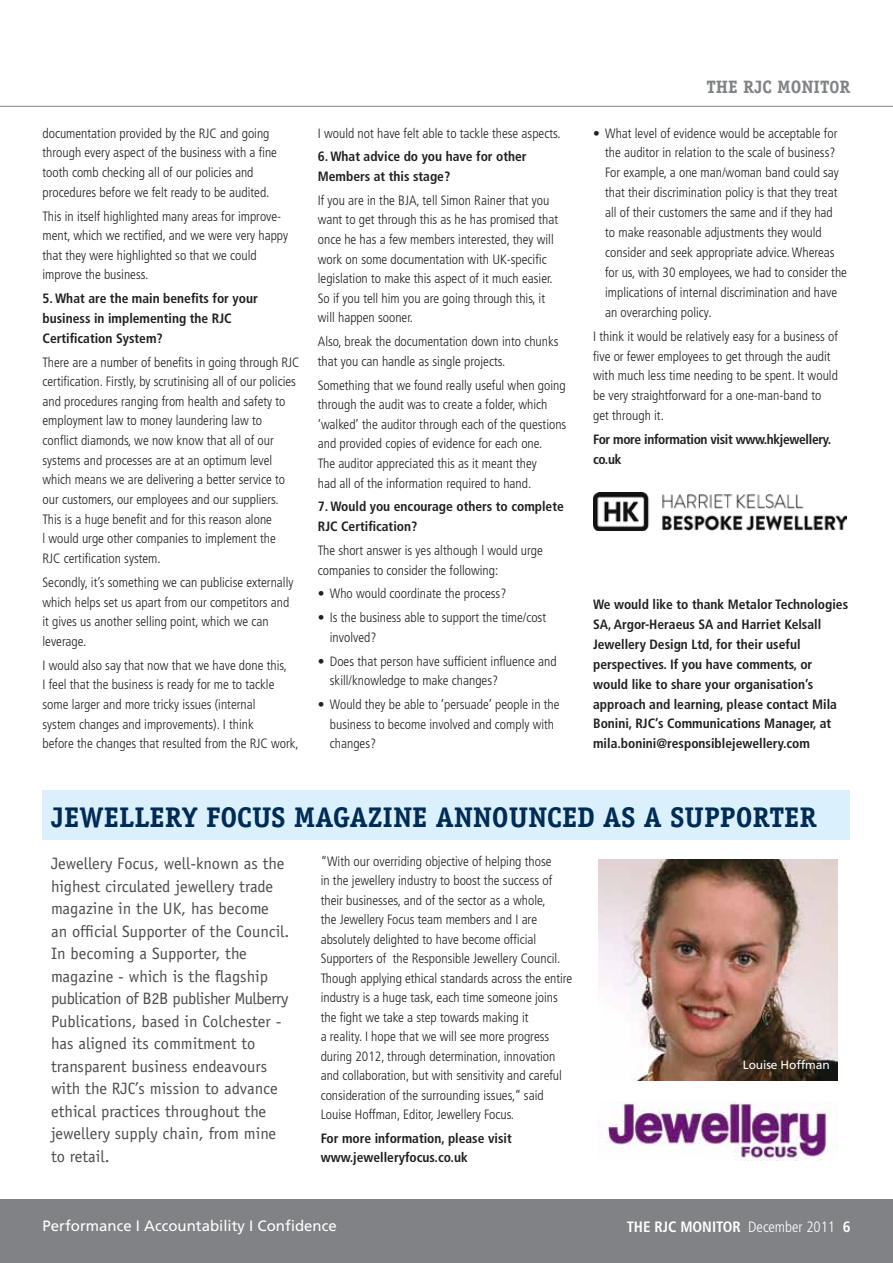
<style>
.page{position:relative;width:893px;height:1263px;background:#fff}
.page>*{position:absolute;margin:0;border:0;box-sizing:border-box;transform-origin:0 0}
.t1{font:700 28.5px "Officina Serif";color:#002b54}
.t2{font:700 18px "Officina Serif";color:#808285}
.t3{font:16.5px/22.5px "Officina Sans";color:#4d4d4f}
.t4{font:15px "Frutiger";color:#fff}
.t5{font:700 condensed 15px "Frutiger";color:#fff}
.t6{font:300 condensed 13.5px/19.6px "Frutiger";color:#231f20}
.t7{font:700 condensed 13.5px/20px "Frutiger";color:#231f20}
.t8{font:700 condensed 13.5px/20px "Frutiger";letter-spacing:-.025em;color:#231f20}
.t9{font:12px "Frutiger";letter-spacing:-.01em;color:#fff}
.s1{font-weight:300}
</style>
<div class="page">
<div style="left:0;top:1199px;width:893px;height:64px;background:#808285"></div>
<hr style="left:0;top:106px;width:893px;height:1px;background:#808285">
<img style="left:593px;top:492px;width:254px;height:39px">
<img style="left:606px;top:1102px;width:232px;height:58px">
<img style="left:599px;top:859px;width:239px;height:221px">
<div style="left:43px;top:790px;width:807px;height:50px;background:#daf1fd"></div>
<p class="t6" style="left:43px;top:123px;width:236px">documentation provided by the RJC and going through every aspect of the business with a fine tooth comb checking all of our policies and procedures before we felt ready to be audited.</p>
<p class="t6" style="left:43px;top:206px;width:247px">This in itself highlighted many areas for improve&shy;ment, which we rectified, and we were very happy that they were highlighted so that we could improve the business.</p>
<p class="t7" style="left:43px;top:289px;width:217px">5. What are the main benefits for your business in implementing the RJC<br>Certification System?</p>
<p class="t6" style="left:43px;top:352px;width:258px">There are a number of benefits in going through RJC certification. Firstly, by scrutinising all of our policies and procedures ranging from health and safety to employment law to money laundering law to conflict diamonds, we now know that all of our systems and processes are at an optimum level which means we are delivering a better service to our customers, our employees and our suppliers.<br>This is a huge benefit and for this reason alone<br>l would urge other companies to implement the<br>RJC certification system.</p>
<p class="t6" style="left:43px;top:573px;width:252px">Secondly, it’s something we can publicise externally which helps set us apart from our competitors and it gives us another selling point, which we can leverage.</p>
<p class="t6" style="left:43px;top:655px;width:258px">I would also say that now that we have done this,<br>I feel that the business is ready for me to tackle some larger and more tricky issues (internal<br>system changes and improvements). I think<br>before the changes that resulted from the RJC work,</p>
<p class="t6" style="left:318px;top:123px;width:244px">I would not have felt able to tackle these aspects.</p>
<p class="t7" style="left:318px;top:147px;width:210px">6. What advice do you have for other<br>Members at this stage?</p>
<p class="t6" style="left:318px;top:191px;width:242px">If you are in the BJA, tell Simon Rainer that you want to get through this as he has promised that once he has a few members interested, they will work on some documentation with UK-specific legislation to make this aspect of it much easier.<br>So if you tell him you are going through this, it will happen sooner.</p>
<p class="t6" style="left:318px;top:332px;width:242px">Also, break the documentation down into chunks that you can handle as single projects.</p>
<p class="t6" style="left:318px;top:375px;width:250px">Something that we found really useful when going through the audit was to create a folder, which ‘walked’ the auditor through each of the questions and provided copies of evidence for each one.<br>The auditor appreciated this as it meant they<br>had all of the information required to hand.</p>
<p class="t7" style="left:318px;top:497px;width:248px">7. Would you encourage others to complete<br>RJC Certification?</p>
<p class="t6" style="left:318px;top:541px;width:226px">The short answer is yes although l would urge companies to consider the following:</p>
<p class="t6" style="left:318px;top:584px;width:190px">• Who would coordinate the process?</p>
<p class="t6" style="left:330px;top:608px;width:218px;text-indent:-12px">• Is the business able to support the time/cost involved?</p>
<p class="t6" style="left:330px;top:651px;width:228px;text-indent:-12px">• Does that person have sufficient influence and skill/knowledge to make changes?</p>
<p class="t6" style="left:330px;top:695px;width:231px;text-indent:-12px">• Would they be able to ‘persuade’ people in the business to become involved and comply with changes?</p>
<h2 class="t2" style="left:706px;top:75px;width:146px">THE RJC MONIT0R</h2>
<p class="t6" style="left:605px;top:123px;width:243px;text-indent:-12px">• What level of evidence would be acceptable for the auditor in relation to the scale of business?<br>For example, a one man/woman band could say that their discrimination policy is that they treat all of their customers the same and if they had<br>to make reasonable adjustments they would consider and seek appropriate advice. Whereas for us, with 30 employees, we had to consider the implications of internal discrimination and have an overarching policy.</p>
<p class="t6" style="left:593px;top:326px;width:246px">I think it would be relatively easy for a business of five or fewer employees to get through the audit with much less time needing to be spent. It would be very straightforward for a one-man-band to get through it.</p>
<p class="t8" style="left:593px;top:430px;width:240px">For more information visit www.hkjewellery. co.uk</p>
<p class="t7" style="left:593px;top:594px;width:257px">We would like to thank Metalor Technologies SA, Argor-Heraeus SA and Harriet Kelsall Jewellery Design Ltd, for their useful perspectives. If you have comments, or would like to share your organisation’s approach and learning, please contact Mila Bonini, RJC’s Communications Manager, at mila.bonini@responsiblejewellery.com</p>
<h1 class="t1" style="left:51px;top:799px;width:347px">JEWELLERY FOCUS MAGAZINE</h1>
<h1 class="t1" style="left:436px;top:799px;width:37px">ANNO</h1>
<h1 class="t1" style="left:509px;top:799px;width:310px">UNCED AS A SUPPORTER</h1>
<p class="t3" style="left:51px;top:852px;width:240px">Jewellery Focus, well-known as the highest circulated jewellery trade magazine in the UK, has become<br>an official Supporter of the Council.<br>In becoming a Supporter, the magazine - which is the flagship publication of B2B publisher Mulberry<br>Publications, based in Colchester - has aligned its commitment to transparent business endeavours with the RJC’s mission to advance ethical practices throughout the jewellery supply chain, from mine to retail.</p>
<p class="t6" style="left:321px;top:851px;width:253px">“With our overriding objective of helping those<br>in the jewellery industry to boost the success of their businesses, and of the sector as a whole,<br>the Jewellery Focus team members and I are absolutely delighted to have become official Supporters of the Responsible Jewellery Council.<br>Though applying ethical standards across the entire industry is a huge task, each time someone joins the fight we take a step towards making it<br>a reality. I hope that we will see more progress during 2012, through determination, innovation and collaboration, but with sensitivity and careful consideration of the surrounding issues,” said Louise Hoffman, Editor, Jewellery Focus.</p>
<p class="t7" style="left:321px;top:1128px;width:193px;line-height:19.5px">For more information, please visit www.jewelleryfocus.co.uk</p>
<p class="t4" style="left:43px;top:1217px;width:296px">Performance I Accountability I Confidence</p>
<p class="t9" style="left:743px;top:1057px;width:88px">Louise Hoffman</p>
<p class="t5" style="left:627px;top:1217px;width:225px">The RJC MonitOR <span class="s1">December 2011</span> 6</p>
</div>
